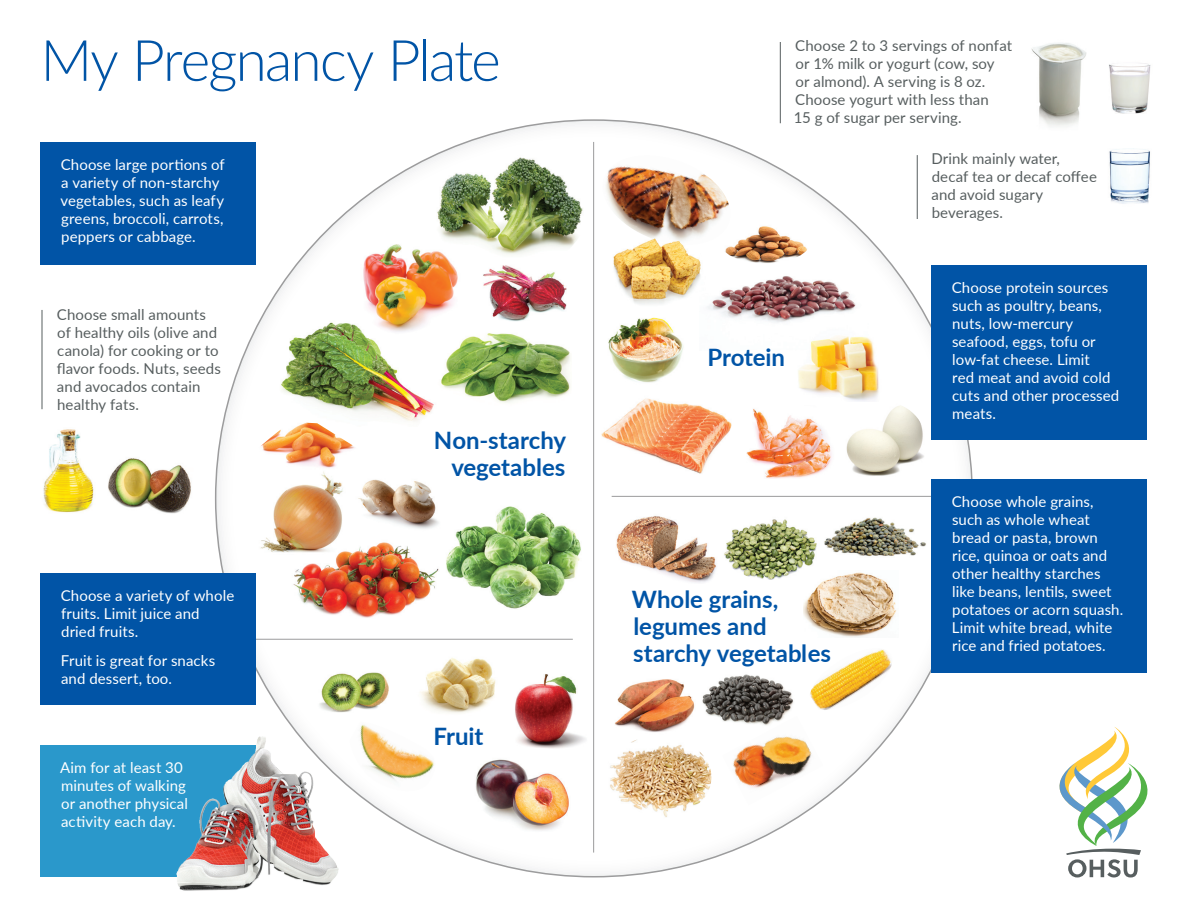
<style>
.page{position:relative;width:1188px;height:918px;background:#fff}
.page>*{position:absolute;margin:0;border:0;box-sizing:border-box;transform-origin:0 0}
.t1{font:300 57px "Lato";letter-spacing:-.035em;color:#0154a6}
.t2{font:700 24px/27px "Lato";color:#0154a6;text-align:right}
.t3{font:15px/18px "Lato";letter-spacing:.005em;color:#fff}
.t4{font:15px/18px "Lato";letter-spacing:.005em;color:#575e5f}
</style>
<div class="page">
<hr style="left:593px;top:142px;width:1px;height:711px;background:#9c9c9d">
<img style="left:1109px;top:148px;width:41px;height:56px">
<img style="left:293px;top:542px;width:146px;height:76px">
<img style="left:260px;top:482px;width:93px;height:72px">
<svg style="left:1060px;top:727px;width:87px;height:151px"></svg>
<img style="left:446px;top:506px;width:135px;height:103px">
<img style="left:450px;top:333px;width:120px;height:70px">
<img style="left:483px;top:265px;width:83px;height:56px">
<img style="left:358px;top:479px;width:81px;height:50px">
<img style="left:707px;top:239px;width:161px;height:84px">
<img style="left:798px;top:336px;width:81px;height:65px">
<img style="left:426px;top:658px;width:70px;height:55px">
<img style="left:475px;top:759px;width:94px;height:72px">
<img style="left:321px;top:672px;width:68px;height:19px">
<img style="left:515px;top:674px;width:71px;height:75px">
<img style="left:610px;top:739px;width:101px;height:78px">
<img style="left:616px;top:516px;width:100px;height:67px">
<img style="left:615px;top:679px;width:80px;height:53px">
<img style="left:261px;top:426px;width:103px;height:56px">
<img style="left:613px;top:251px;width:88px;height:54px">
<div style="left:40px;top:746px;width:216px;height:131px;background:#2a98cb"></div>
<div style="left:40px;top:142px;width:216px;height:123px;background:#0154a6"></div>
<img style="left:719px;top:226px;width:92px;height:38px">
<img style="left:606px;top:166px;width:131px;height:85px">
<img style="left:824px;top:517px;width:102px;height:40px">
<hr style="left:917px;top:155px;width:1px;height:64px;background:#575e5f">
<hr style="left:42px;top:310px;width:1px;height:99px;background:#575e5f">
<hr style="left:780px;top:42px;width:1px;height:81px;background:#575e5f">
<img style="left:108px;top:458px;width:83px;height:56px">
<img style="left:43px;top:429px;width:51px;height:84px">
<img style="left:601px;top:398px;width:131px;height:76px">
<img style="left:846px;top:405px;width:78px;height:71px">
<img style="left:608px;top:317px;width:75px;height:66px">
<img style="left:427px;top:154px;width:156px;height:101px">
<img style="left:363px;top:234px;width:101px;height:102px">
<img style="left:746px;top:409px;width:86px;height:70px">
<img style="left:702px;top:674px;width:92px;height:44px">
<img style="left:803px;top:572px;width:94px;height:65px">
<img style="left:724px;top:519px;width:99px;height:61px">
<img style="left:722px;top:716px;width:101px;height:89px">
<img style="left:810px;top:649px;width:82px;height:61px">
<img style="left:1109px;top:63px;width:42px;height:51px">
<img style="left:266px;top:304px;width:184px;height:122px">
<img style="left:1031px;top:43px;width:56px;height:83px">
<img style="left:79px;top:691px;width:364px;height:200px">
<div style="left:932px;top:265px;width:216px;height:174px;background:#0154a6"></div>
<hr style="left:612px;top:496px;width:354px;height:1px;background:#9c9c9d">
<hr style="left:233px;top:639px;width:340px;height:1px;background:#9c9c9d">
<div style="left:40px;top:573px;width:216px;height:132px;background:#0154a6"></div>
<div style="left:932px;top:479px;width:216px;height:194px;background:#0154a6"></div>
<h1 class="t1" style="left:40px;top:21px;width:462px">My Pregnancy Plate</h1>
<p class="t3" style="left:61px;top:155px;width:166px">Choose large portions of a variety of non-starchy vegetables, such as leafy greens, broccoli, carrots, peppers or cabbage.</p>
<p class="t4" style="left:57px;top:305px;width:166px">Choose small amounts of healthy oils (olive and canola) for cooking or to flavor foods. Nuts, seeds and avocados contain healthy fats.</p>
<p class="t3" style="left:61px;top:586px;width:175px">Choose a variety of whole fruits. Limit juice and dried fruits.</p>
<p class="t3" style="left:61px;top:651px;width:156px">Fruit is great for snacks and dessert, too.</p>
<p class="t3" style="left:60px;top:758px;width:129px">Aim for at least 30 minutes of walking or another physical activity each day.</p>
<h2 class="t2" style="left:434px;top:426px;width:134px">Non-starchy vegetables</h2>
<h2 class="t2" style="left:433px;top:722px;width:51px">Fruit</h2>
<p class="t4" style="left:794px;top:36px;width:220px">Choose 2 to 3 servings of nonfat or 1% milk or yogurt (cow, soy<br>or almond). A serving is 8 oz.<br>Choose yogurt with less than<br>15 g of sugar per serving.</p>
<p class="t4" style="left:931px;top:149px;width:167px">Drink mainly water, decaf tea or decaf coffee and avoid sugary beverages.</p>
<h2 class="t2" style="left:707px;top:343px;width:79px">Protein</h2>
<p class="t3" style="left:952px;top:278px;width:169px">Choose protein sources such as poultry, beans, nuts, low-mercury seafood, eggs, tofu or low-fat cheese. Limit<br>red meat and avoid cold cuts and other processed meats.</p>
<h2 class="t2" style="left:632px;top:585px;width:201px;text-align:left">Whole grains, legumes and starchy vegetables</h2>
<p class="t3" style="left:952px;top:492px;width:173px">Choose whole grains, such as whole wheat bread or pasta, brown rice, quinoa or oats and other healthy starches like beans, lentils, sweet potatoes or acorn squash.<br>Limit white bread, white rice and fried potatoes.</p>
</div>
